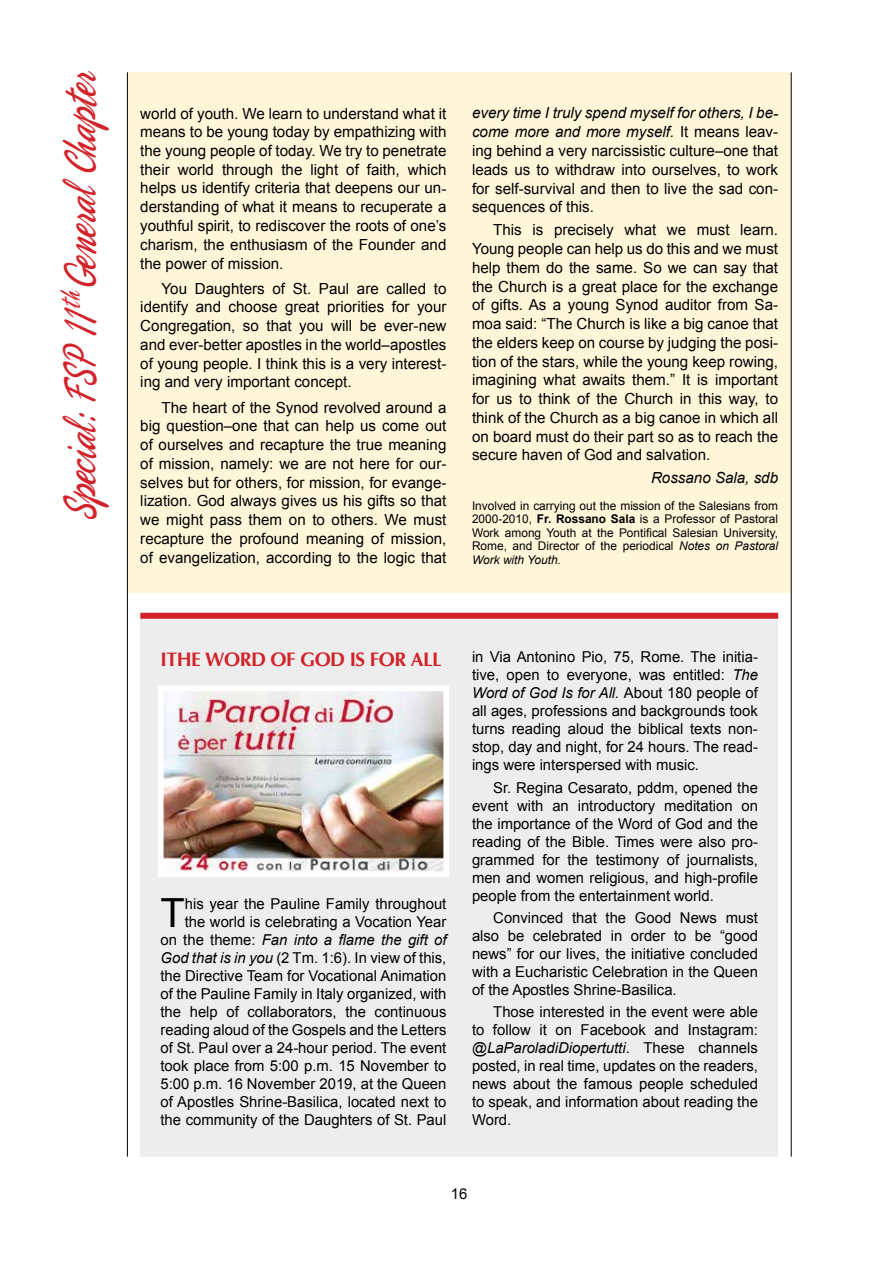
<style>
.page{position:relative;width:893px;height:1263px;background:#fff}
.page>*{position:absolute;margin:0;border:0;box-sizing:border-box;transform-origin:0 0}
.t1{font:48px "Phoenix Script FLF";color:#d2232a;scale:.7 1}
.t2{font:40.2px "Arial";color:#000}
.t3{font:700 19.5px "Optima";letter-spacing:-.025em;color:#d2232a}
.t4{font:15.3px/18.8px "Arial";color:#000;text-align:justify}
.t5{font:italic 15.3px "Arial";color:#000}
.t6{font:15px/18px "Arial";color:#000;text-align:justify}
.t7{font:12px/13.5px "Arial";color:#000;text-align:justify}
.s1{font-style:italic}
.s2{font-weight:700}
</style>
<div class="page">
<div style="left:140px;top:614px;width:638px;height:543px;background:#ededee"></div>
<div style="left:128px;top:72px;width:663px;height:521px;background:#fff6da"></div>
<hr style="left:127px;top:72px;width:1px;height:1085px;background:#000">
<hr style="left:791px;top:72px;width:1px;height:1085px;background:#000">
<div style="left:140px;top:613px;width:638px;height:6px;background:#d2232a"></div>
<img style="left:165px;top:692px;width:277px;height:178px">
<div style="left:158px;top:685px;width:291px;height:192px;border:6px solid #fff"></div>
<h1 class="t1" style="left:55px;top:521px;width:644px;rotate:-90deg">Special: fsp 11<sup>th</sup>General Chapter</h1>
<p class="t4" style="left:140px;top:104px;width:308px">world of youth. We learn to understand what it means to be young today by empathizing with the young people of today. We try to penetrate their world through the light of faith, which helps us identify criteria that deepens our un&shy;derstanding of what it means to recuperate a youthful spirit, to rediscover the roots of one’s charism, the enthusiasm of the Founder and the power of mission.</p>
<p class="t4" style="left:140px;top:279px;width:308px;text-indent:21px">You Daughters of St. Paul are called to identify and choose great priorities for your Congregation, so that you will be ever-new and ever-better apostles in the world–apostles of young people. I think this is a very interest&shy;ing and very important concept.</p>
<p class="t4" style="left:140px;top:398px;width:308px;text-indent:21px">The heart of the Synod revolved around a big question–one that can help us come out of ourselves and recapture the true meaning of mission, namely: we are not here for our&shy;selves but for others, for mission, for evange&shy;lization. God always gives us his gifts so that we might pass them on to others. We must recapture the profound meaning of mission, of evangelization, according to the logic that</p>
<p class="t4" style="left:472px;top:104px;width:308px"><span class="s1">every time I truly spend myself for others, I be&shy;come more and more myself.</span> It means leav&shy;ing behind a very narcissistic culture–one that leads us to withdraw into ourselves, to work for self-survival and then to live the sad con&shy;sequences of this.</p>
<p class="t4" style="left:472px;top:220px;width:308px;text-indent:21px">This is precisely what we must learn.<br>Young people can help us do this and we must help them do the same. So we can say that the Church is a great place for the exchange of gifts. As a young Synod auditor from Sa&shy;moa said: “The Church is like a big canoe that the elders keep on course by judging the posi&shy;tion of the stars, while the young keep rowing, imagining what awaits them.” It is important for us to think of the Church in this way, to think of the Church as a big canoe in which all on board must do their part so as to reach the secure haven of God and salvation.</p>
<p class="t5" style="left:651px;top:468px;width:129px">Rossano Sala, sdb</p>
<p class="t7" style="left:472px;top:498px;width:308px">Involved in carrying out the mission of the Salesians from 2000-2010, <span class="s2">Fr. Rossano Sala</span> is a Professor of Pastoral Work among Youth at the Pontifical Salesian University, Rome, and Director of the periodical <span class="s1">Notes on Pastoral Work with Youth</span>.</p>
<p class="t3" style="left:161px;top:647px;width:262px">ITHE WORD OF GOD IS FOR ALL</p>
<h2 class="t2" style="left:161px;top:885px;width:26px">T</h2>
<p class="t6" style="left:161px;top:894px;width:287px;text-align:right">his year the Pauline Family throughout the world is celebrating a Vocation Year<br>on the theme: <span class="s1">Fan into a flame the gift of God that is in you</span> (2 Tm. 1:6). In view of this, the Directive Team for Vocational Animation of the Pauline Family in Italy organized, with the help of collaborators, the continuous reading aloud of the Gospels and the Letters of St. Paul over a 24-hour period. The event took place from 5:00 p.m. 15 November to 5:00 p.m. 16 November 2019, at the Queen of Apostles Shrine-Basilica, located next to the community of the Daughters of St. Paul</p>
<p class="t6" style="left:472px;top:648px;width:287px">in Via Antonino Pio, 75, Rome. The initia&shy;tive, open to everyone, was entitled: <span class="s1">The Word of God Is for All.</span> About 180 people of all ages, professions and backgrounds took turns reading aloud the biblical texts non&shy;stop, day and night, for 24 hours. The read&shy;ings were interspersed with music.</p>
<p class="t6" style="left:472px;top:778px;width:287px;text-indent:21px">Sr. Regina Cesarato, pddm, opened the event with an introductory meditation on the importance of the Word of God and the reading of the Bible. Times were also pro&shy;grammed for the testimony of journalists, men and women religious, and high-profile people from the entertainment world.</p>
<p class="t6" style="left:472px;top:908px;width:287px;text-indent:21px">Convinced that the Good News must also be celebrated in order to be “good news” for our lives, the initiative concluded with a Eucharistic Celebration in the Queen of the Apostles Shrine-Basilica.</p>
<p class="t6" style="left:472px;top:1003px;width:287px;text-indent:21px">Those interested in the event were able to follow it on Facebook and Instagram: <span class="s1">@LaParoladiDiopertutti</span>. These channels posted, in real time, updates on the readers, news about the famous people scheduled to speak, and information about reading the Word.</p>
<p class="t6" style="left:451px;top:1185px;width:18px">16</p>
</div>
